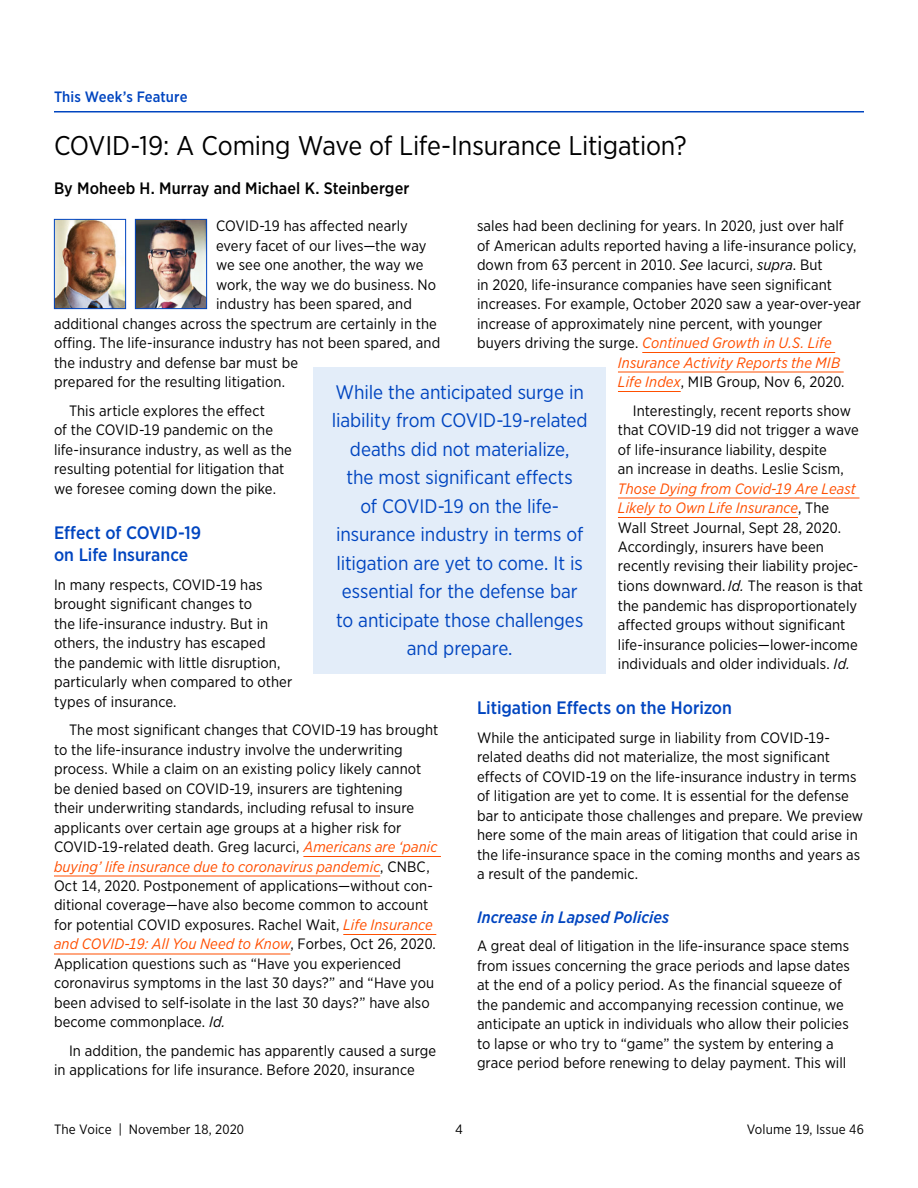
<style>
.page{position:relative;width:918px;height:1188px;background:#fff}
.page>*{position:absolute;margin:0;border:0;box-sizing:border-box;transform-origin:0 0}
.t1{font:27px "Gotham Narrow";letter-spacing:-.01em;color:#000}
.t2{font:19.5px/28.5px "Gotham Narrow";letter-spacing:-.005em;color:#0045c0;text-align:center}
.t3{font:500 18px/22.5px "Gotham Narrow";color:#0045c0}
.t4{font:500 16.5px "Gotham Narrow";letter-spacing:.005em;color:#000}
.t5{font:italic 500 16.5px "Gotham Narrow";letter-spacing:.005em;color:#0045c0}
.t6{font:15px/19.5px "Gotham Narrow";letter-spacing:.005em;color:#000}
.t7{font:italic 15px "Gotham Narrow";letter-spacing:.005em;color:#ff4f00}
.t8{font:500 15px "Gotham Narrow";letter-spacing:.005em;color:#0045c0}
.t9{font:13.5px "Gotham Narrow";letter-spacing:.01em;color:#000}
.s1{font-style:italic;color:#ff4f00}
.s2{font-style:italic}
.s3{font-style:normal;color:#000}
</style>
<div class="page">
<hr style="left:54px;top:111px;width:810px;height:1px;background:#0045c0">
<hr style="left:303px;top:856px;width:138px;height:1px;background:#ff4f00">
<hr style="left:54px;top:876px;width:326px;height:1px;background:#ff4f00">
<hr style="left:343px;top:934px;width:93px;height:1px;background:#ff4f00">
<hr style="left:54px;top:954px;width:236px;height:1px;background:#ff4f00">
<img style="left:56px;top:221px;width:68px;height:86px">
<div style="left:54px;top:219px;width:72px;height:90px;border:1px solid #0045c0"></div>
<img style="left:137px;top:221px;width:68px;height:86px">
<div style="left:135px;top:219px;width:72px;height:90px;border:1px solid #0045c0"></div>
<hr style="left:642px;top:352px;width:193px;height:1px;background:#ff4f00">
<hr style="left:618px;top:372px;width:226px;height:1px;background:#ff4f00">
<hr style="left:618px;top:391px;width:63px;height:1px;background:#ff4f00">
<hr style="left:618px;top:498px;width:241px;height:1px;background:#ff4f00">
<hr style="left:618px;top:517px;width:180px;height:1px;background:#ff4f00">
<div style="left:313px;top:367px;width:293px;height:306px;background:#e3edf9"></div>
<p class="t8" style="left:54px;top:87px;width:135px">This Week’s Feature</p>
<h1 class="t1" style="left:54px;top:128px;width:634px">COVID-19: A Coming Wave of Life-Insurance Litigation?</h1>
<p class="t4" style="left:54px;top:177px;width:357px">By Moheeb H. Murray and Michael K. Steinberger</p>
<p class="t6" style="left:216px;top:216px;width:193px">COVID-19 has affected nearly</p>
<p class="t6" style="left:216px;top:235px;width:212px">every facet of our lives—the way</p>
<p class="t6" style="left:216px;top:255px;width:209px">we see one another, the way we</p>
<p class="t6" style="left:216px;top:274px;width:222px">work, the way we do business. No</p>
<p class="t6" style="left:216px;top:294px;width:198px">industry has been spared, and</p>
<p class="t6" style="left:54px;top:313px;width:385px">additional changes across the spectrum are certainly in the</p>
<p class="t6" style="left:54px;top:333px;width:388px">offing. The life-insurance industry has not been spared, and</p>
<p class="t6" style="left:54px;top:352px;width:246px">the industry and defense bar must be</p>
<p class="t6" style="left:54px;top:372px;width:233px">prepared for the resulting litigation.</p>
<p class="t6" style="left:54px;top:400px;width:239px;text-indent:15px">This article explores the effect<br>of the COVID-19 pandemic on the life-insurance industry, as well as the resulting potential for litigation that we foresee coming down the pike.</p>
<p class="t3" style="left:54px;top:521px;width:149px">Effect of COVID-19 on Life Insurance</p>
<p class="t6" style="left:54px;top:574px;width:240px">In many respects, COVID-19 has brought significant changes to<br>the life-insurance industry. But in others, the industry has escaped<br>the pandemic with little disruption, particularly when compared to other types of insurance.</p>
<p class="t6" style="left:54px;top:720px;width:386px;text-indent:15px">The most significant changes that COVID-19 has brought to the life-insurance industry involve the underwriting process. While a claim on an existing policy likely cannot be denied based on COVID-19, insurers are tightening<br>their underwriting standards, including refusal to insure applicants over certain age groups at a higher risk for COVID-19-related death. Greg Iacurci, <span class="s1">Americans are ‘panic buying’ life insurance due to coronavirus pandemic</span>, CNBC, Oct 14, 2020. Postponement of applications—without con&shy;ditional coverage—have also become common to account for potential COVID exposures. Rachel Wait, <span class="s1">Life Insurance and COVID-19: All You Need to Know</span>, Forbes, Oct 26, 2020.<br>Application questions such as “Have you experienced coronavirus symptoms in the last 30 days?” and “Have you been advised to self-isolate in the last 30 days?” have also become commonplace. <span class="s2">Id.</span></p>
<p class="t6" style="left:54px;top:1041px;width:384px;text-indent:15px">In addition, the pandemic has apparently caused a surge in applications for life insurance. Before 2020, insurance</p>
<p class="t6" style="left:477px;top:216px;width:368px">sales had been declining for years. In 2020, just over half</p>
<p class="t6" style="left:477px;top:235px;width:381px">of American adults reported having a life-insurance policy,</p>
<p class="t6" style="left:477px;top:255px;width:347px">down from 63 percent in 2010. <span class="s2">See</span> Iacurci, <span class="s2">supra</span>. But</p>
<p class="t6" style="left:477px;top:274px;width:357px">in 2020, life-insurance companies have seen significant</p>
<p class="t6" style="left:477px;top:294px;width:386px">increases. For example, October 2020 saw a year-over-year</p>
<p class="t6" style="left:477px;top:313px;width:347px">increase of approximately nine percent, with younger</p>
<p class="t7" style="left:477px;top:333px;width:356px"><span class="s3">buyers driving the surge.</span> Continued Growth in U.S. Life</p>
<p class="t7" style="left:618px;top:353px;width:224px">Insurance Activity Reports the MIB</p>
<p class="t6" style="left:618px;top:372px;width:228px"><span class="s1">Life Index</span>, MIB Group, Nov 6, 2020.</p>
<p class="t6" style="left:618px;top:400px;width:242px;text-indent:15px">Interestingly, recent reports show that COVID-19 did not trigger a wave of life-insurance liability, despite<br>an increase in deaths. Leslie Scism,</p>
<p class="t6" style="left:618px;top:478px;width:247px"><span class="s1">Those Dying from Covid-19 Are Least Likely to Own Life Insurance</span>, The<br>Wall Street Journal, Sept 28, 2020.<br>Accordingly, insurers have been recently revising their liability projec&shy;tions downward. <span class="s2">Id.</span> The reason is that the pandemic has disproportionately affected groups without significant life-insurance policies—lower-income individuals and older individuals. <span class="s2">Id.</span></p>
<p class="t3" style="left:477px;top:696px;width:257px">Litigation Effects on the Horizon</p>
<p class="t6" style="left:477px;top:727px;width:388px">While the anticipated surge in liability from COVID-19- related deaths did not materialize, the most significant effects of COVID-19 on the life-insurance industry in terms of litigation are yet to come. It is essential for the defense bar to anticipate those challenges and prepare. We preview here some of the main areas of litigation that could arise in the life-insurance space in the coming months and years as a result of the pandemic.</p>
<p class="t5" style="left:477px;top:906px;width:194px">Increase in Lapsed Policies</p>
<p class="t6" style="left:477px;top:936px;width:375px">A great deal of litigation in the life-insurance space stems from issues concerning the grace periods and lapse dates at the end of a policy period. As the financial squeeze of the pandemic and accompanying recession continue, we anticipate an uptick in individuals who allow their policies to lapse or who try to “game” the system by entering a grace period before renewing to delay payment. This will</p>
<p class="t2" style="left:332px;top:377px;width:258px">While the anticipated surge in liability from COVID-19-related deaths did not materialize,<br>the most significant effects<br>of COVID-19 on the life&shy;insurance industry in terms of litigation are yet to come. It is essential for the defense bar to anticipate those challenges and prepare.</p>
<p class="t9" style="left:54px;top:1121px;width:192px">The Voice | November 18, 2020</p>
<p class="t9" style="left:455px;top:1121px;width:9px">4</p>
<p class="t9" style="left:747px;top:1121px;width:119px">Volume 19, Issue 46</p>
</div>
